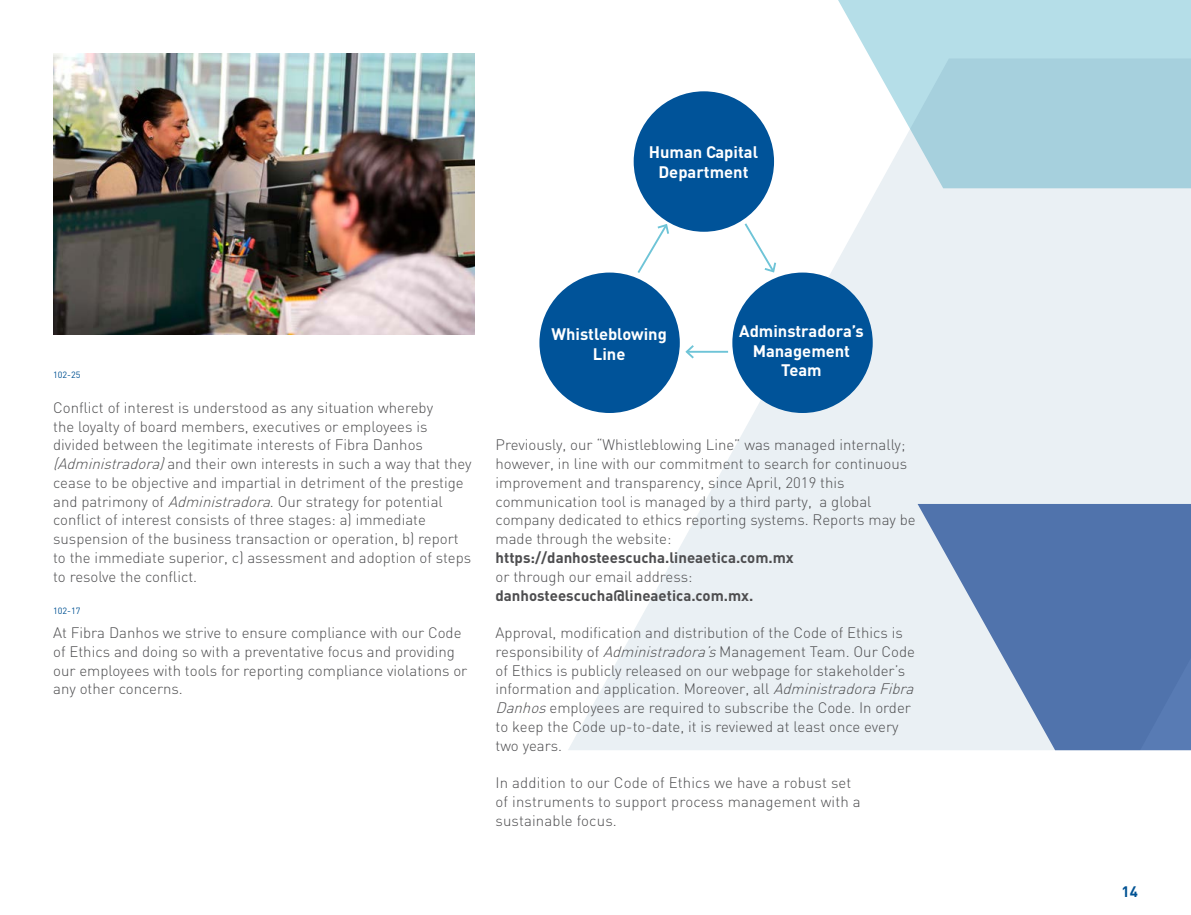
<style>
.page{position:relative;width:1191px;height:915px;background:#fff}
.page>*{position:absolute;margin:0;border:0;box-sizing:border-box;transform-origin:0 0}
.t1{font:700 16.5px/19.8px "DIN";color:#fff;text-align:center}
.t2{font:300 15px/18.8px "DIN";color:#4d4d4f}
.t3{font:700 15px "DIN";color:#4d4d4f}
.t4{font:700 15px "DIN";color:#005293}
.t5{font:9px "DIN";color:#005293}
.s1{font-style:italic}
</style>
<div class="page">
<svg style="left:568px;top:91px;width:623px;height:659px;fill:#eaf0f4"></svg>
<svg style="left:800px;top:0;width:391px;height:188px"></svg>
<svg style="left:917px;top:504px;width:274px;height:246px;fill:#5073ac"></svg>
<div style="left:633px;top:91px;width:141px;height:141px;background:#005399;border-radius:50%"></div>
<div style="left:539px;top:272px;width:141px;height:141px;background:#005399;border-radius:50%"></div>
<div style="left:732px;top:272px;width:140px;height:141px;background:#005399;border-radius:50%"></div>
<svg style="left:743px;top:221px;width:34px;height:53px"></svg>
<svg style="left:636px;top:222px;width:34px;height:53px"></svg>
<hr style="left:687px;top:351px;width:41px;height:1px;background:#6ec4d7">
<svg style="left:684px;top:343px;width:12px;height:17px"></svg>
<img style="left:53px;top:53px;width:421px;height:281px">
<p class="t1" style="left:649px;top:142px;width:111px">Human Capital<br>Department</p>
<p class="t5" style="left:53px;top:369px;width:29px">102-25</p>
<p class="t2" style="left:53px;top:398px;width:420px">Conflict of interest is understood as any situation whereby<br>the loyalty of board members, executives or employees is divided between the legitimate interests of Fibra Danhos <span class="s1">(Administradora)</span>and their own interests in such a way that they cease to be objective and impartial in detriment of the prestige and patrimony of <span class="s1">Administradora</span>. Our strategy for potential conflict of interest consists of three stages: a) immediate suspension of the business transaction or operation, b) report to the immediate superior, c) assessment and adoption of steps to resolve the conflict.</p>
<p class="t5" style="left:53px;top:604px;width:29px">102-17</p>
<p class="t2" style="left:53px;top:623px;width:416px">At Fibra Danhos we strive to ensure compliance with our Code of Ethics and doing so with a preventative focus and providing our employees with tools for reporting compliance violations or any other concerns.</p>
<p class="t1" style="left:551px;top:323px;width:117px">Whistleblowing<br>Line</p>
<p class="t1" style="left:739px;top:320px;width:126px">Adminstradora’s<br>Management<br>Team</p>
<p class="t2" style="left:495px;top:435px;width:422px">Previously, our “Whistleblowing Line” was managed internally; however, in line with our commitment to search for continuous improvement and transparency, since April, 2019 this communication tool is managed by a third party, a global company dedicated to ethics reporting systems. Reports may be made through the website:</p>
<p class="t3" style="left:495px;top:547px;width:300px">https://danhosteescucha.lineaetica.com.mx</p>
<p class="t2" style="left:495px;top:566px;width:198px">or through our email address:</p>
<p class="t3" style="left:495px;top:585px;width:259px">danhosteescucha@lineaetica.com.mx.</p>
<p class="t2" style="left:495px;top:623px;width:424px">Approval, modification and distribution of the Code of Ethics is responsibility of <span class="s1">Administradora’s</span>Management Team. Our Code of Ethics is publicly released on our webpage for stakeholder’s information and application. Moreover, all <span class="s1">AdministradoraFibra Danhos</span>employees are required to subscribe the Code. In order to keep the Code up-to-date, it is reviewed at least once every two years.</p>
<p class="t2" style="left:495px;top:773px;width:367px">In addition to our Code of Ethics we have a robust set of instruments to support process management with a sustainable focus.</p>
<p class="t4" style="left:1121px;top:881px;width:18px">14</p>
</div>
